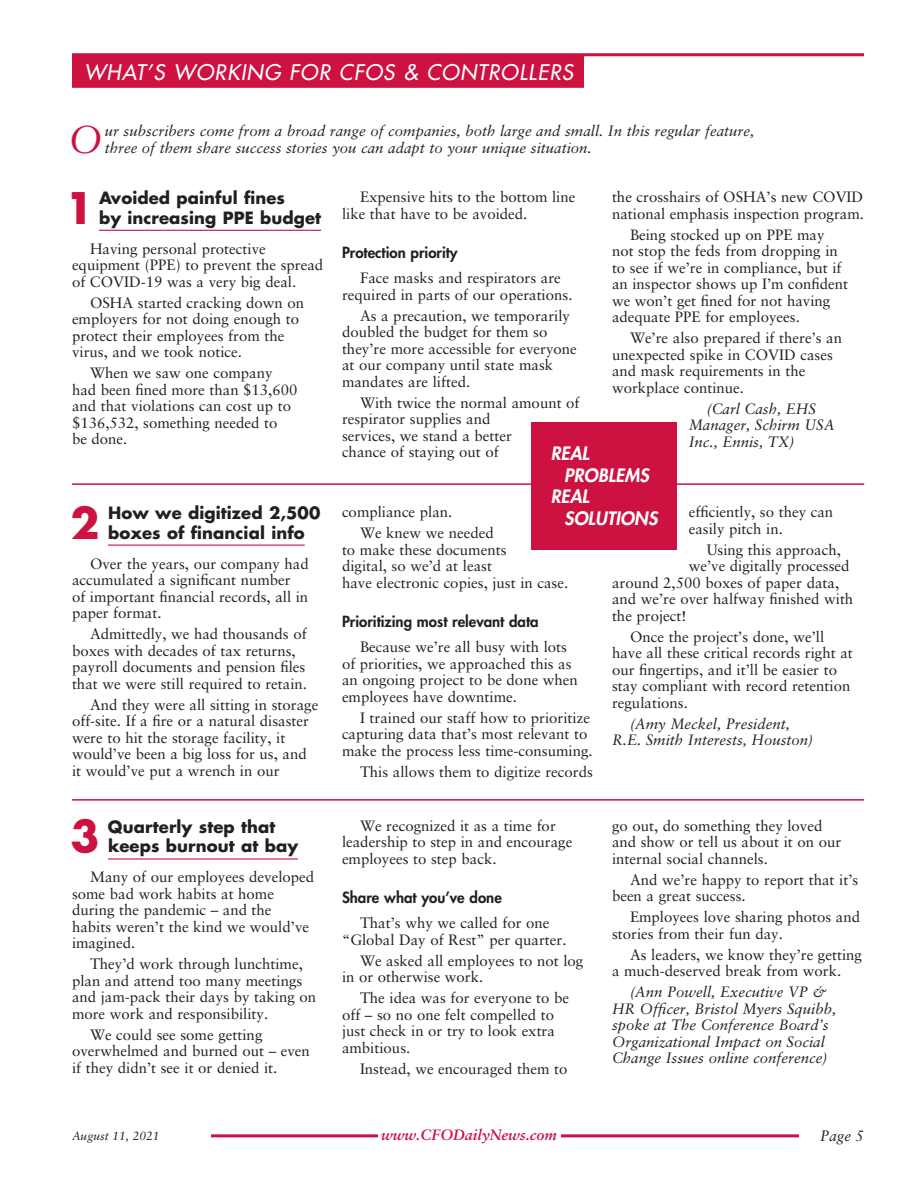
<style>
.page{position:relative;width:918px;height:1188px;background:#fff}
.page>*{position:absolute;margin:0;border:0;box-sizing:border-box;transform-origin:0 0}
.p__5_sub_head{font:700 42.3px "Futura";color:#cd1141}
.t1{font:italic 38.7px "Sabon";color:#cd1141}
.Department_Head{font:italic 21px "Futura";letter-spacing:.05em;color:#fff}
.t2{font:italic 800 18px/21.6px "Futura";letter-spacing:.005em;color:#fff}
.p__5_sub_head-2{font:700 16.5px/19.5px "Futura";letter-spacing:.005em;color:#231f20}
._1___Copy{font:15px/16.5px "Sabon";color:#231f20}
._4__credit{font:italic 15px/16.5px "Sabon";color:#231f20}
._2__Copy_Sub-Head{font:800 15px "Futura";color:#231f20}
.t3{font:italic 700 15px "Sabon";color:#cd1141}
.t4{font:italic 12px "Sabon";color:#231f20}
</style>
<div class="page">
<div style="left:72px;top:55px;width:512px;height:33px;background:#cd1141"></div>
<hr style="left:72px;top:53px;width:792px;height:3px;background:#cd1141">
<hr style="left:108px;top:858px;width:190px;height:2px;background:#cd1141">
<hr style="left:108px;top:545px;width:197px;height:1px;background:#cd1141">
<hr style="left:99px;top:230px;width:222px;height:1px;background:#cd1141">
<hr style="left:72px;top:483px;width:792px;height:2px;background:#cd1141">
<div style="left:531px;top:422px;width:146px;height:127px;background:#cd1141"></div>
<hr style="left:72px;top:799px;width:792px;height:2px;background:#cd1141">
<hr style="left:72px;top:1134px;width:792px;height:3px;background:#cd1141">
<div style="left:800px;top:1120px;width:64px;height:30px;background:#fff"></div>
<div style="left:72px;top:1120px;width:138px;height:31px;background:#fff"></div>
<div style="left:378px;top:1123px;width:182px;height:21px;background:#fff"></div>
<p class="Department_Head" style="left:84px;top:59px;width:491px">WHAT’S WORKING FOR CFOS &amp; CONTROLLERS</p>
<p class="t1" style="left:69px;top:117px;width:36px">O</p>
<p class="_4__credit" style="left:105px;top:123px;width:651px">ur subscribers come from a broad range of companies, both large and small. In this regular feature, three of them share success stories you can adapt to your unique situation.</p>
<p class="p__5_sub_head" style="left:65px;top:178px;width:31px">1</p>
<p class="p__5_sub_head-2" style="left:99px;top:188px;width:224px">Avoided painful fines<br>by increasing PPE budget</p>
<p class="_1___Copy" style="left:72px;top:240px;width:253px;text-indent:18px">Having personal protective equipment (PPE) to prevent the spread of COVID-19 was a very big deal.</p>
<p class="_1___Copy" style="left:72px;top:294px;width:234px;text-indent:18px">OSHA started cracking down on employers for not doing enough to protect their employees from the virus, and we took notice.</p>
<p class="_1___Copy" style="left:72px;top:365px;width:227px;text-indent:18px">When we saw one company had been fined more than $13,600 and that violations can cost up to $136,532, something needed to<br>be done.</p>
<p class="p__5_sub_head" style="left:71px;top:493px;width:31px">2</p>
<p class="p__5_sub_head-2" style="left:108px;top:503px;width:214px">How we digitized 2,500 boxes of financial info</p>
<p class="_1___Copy" style="left:72px;top:555px;width:238px;text-indent:18px">Over the years, our company had accumulated a significant number<br>of important financial records, all in paper format.</p>
<p class="_1___Copy" style="left:72px;top:625px;width:237px;text-indent:18px">Admittedly, we had thousands of boxes with decades of tax returns, payroll documents and pension files that we were still required to retain.</p>
<p class="_1___Copy" style="left:72px;top:696px;width:248px;text-indent:18px">And they were all sitting in storage off-site. If a fire or a natural disaster were to hit the storage facility, it would’ve been a big loss for us, and it would’ve put a wrench in our</p>
<p class="p__5_sub_head" style="left:71px;top:807px;width:31px">3</p>
<p class="p__5_sub_head-2" style="left:108px;top:817px;width:192px">Quarterly step that keeps burnout at bay</p>
<p class="_1___Copy" style="left:72px;top:869px;width:244px;text-indent:18px">Many of our employees developed some bad work habits at home during the pandemic – and the habits weren’t the kind we would’ve imagined.</p>
<p class="_1___Copy" style="left:72px;top:956px;width:246px;text-indent:18px">They’d work through lunchtime, plan and attend too many meetings and jam-pack their days by taking on more work and responsibility.</p>
<p class="_1___Copy" style="left:72px;top:1026px;width:239px;text-indent:18px">We could see some getting overwhelmed and burned out – even if they didn’t see it or denied it.</p>
<p class="_1___Copy" style="left:342px;top:189px;width:235px;text-indent:18px">Expensive hits to the bottom line like that have to be avoided.</p>
<p class="_2__Copy_Sub-Head" style="left:342px;top:243px;width:117px">Protection priority</p>
<p class="_1___Copy" style="left:342px;top:270px;width:232px;text-align:center">Face masks and respirators are required in parts of our operations.</p>
<p class="_1___Copy" style="left:342px;top:307px;width:236px;text-indent:18px">As a precaution, we temporarily doubled the budget for them so they’re more accessible for everyone at our company until state mask mandates are lifted.</p>
<p class="_1___Copy" style="left:342px;top:394px;width:239px;text-indent:18px">With twice the normal amount of respirator supplies and<br>services, we stand a better<br>chance of staying out of</p>
<p class="_1___Copy" style="left:612px;top:189px;width:253px">the crosshairs of OSHA’s new COVID national emphasis inspection program.</p>
<p class="_1___Copy" style="left:612px;top:226px;width:238px;text-indent:18px">Being stocked up on PPE may not stop the feds from dropping in to see if we’re in compliance, but if an inspector shows up I’m confident we won’t get fined for not having adequate PPE for employees.</p>
<p class="_1___Copy" style="left:612px;top:330px;width:232px;text-indent:18px">We’re also prepared if there’s an unexpected spike in COVID cases and mask requirements in the workplace continue.</p>
<p class="_4__credit" style="left:689px;top:400px;width:147px;text-indent:18px">(Carl Cash, EHS<br>Manager, Schirm USA<br>Inc., Ennis, TX)</p>
<p class="t2" style="left:564px;top:443px;width:86px;text-indent:-14px">REAL<br>PROBLEMS</p>
<p class="t2" style="left:564px;top:486px;width:95px;text-indent:-14px">REAL<br>SOLUTIONS</p>
<p class="_1___Copy" style="left:342px;top:503px;width:112px">compliance plan.</p>
<p class="_1___Copy" style="left:342px;top:524px;width:228px;text-indent:18px">We knew we needed<br>to make these documents<br>digital, so we’d at least<br>have electronic copies, just in case.</p>
<p class="_2__Copy_Sub-Head" style="left:342px;top:612px;width:198px">Prioritizing most relevant data</p>
<p class="_1___Copy" style="left:342px;top:638px;width:237px;text-indent:18px">Because we’re all busy with lots of priorities, we approached this as an ongoing project to be done when employees have downtime.</p>
<p class="_1___Copy" style="left:342px;top:709px;width:252px;text-indent:18px">I trained our staff how to prioritize capturing data that’s most relevant to make the process less time-consuming.</p>
<p class="_1___Copy" style="left:360px;top:763px;width:234px">This allows them to digitize records</p>
<p class="_1___Copy" style="left:689px;top:503px;width:146px">efficiently, so they can easily pitch in.</p>
<p class="_1___Copy" style="left:707px;top:541px;width:136px">Using this approach,</p>
<p class="_1___Copy" style="left:689px;top:557px;width:162px">we’ve digitally processed</p>
<p class="_1___Copy" style="left:612px;top:574px;width:229px">around 2,500 boxes of paper data,</p>
<p class="_1___Copy" style="left:612px;top:590px;width:243px">and we’re over halfway finished with</p>
<p class="_1___Copy" style="left:612px;top:607px;width:76px">the project!</p>
<p class="_1___Copy" style="left:612px;top:628px;width:242px;text-indent:18px">Once the project’s done, we’ll have all these critical records right at our fingertips, and it’ll be easier to stay compliant with record retention regulations.</p>
<p class="_4__credit" style="left:612px;top:715px;width:203px;text-align:center">(Amy Meckel, President,<br>R.E. Smith Interests, Houston)</p>
<p class="_1___Copy" style="left:342px;top:817px;width:232px;text-indent:18px">We recognized it as a time for leadership to step in and encourage employees to step back.</p>
<p class="_2__Copy_Sub-Head" style="left:342px;top:888px;width:161px">Share what you’ve done</p>
<p class="_1___Copy" style="left:342px;top:915px;width:226px;text-align:center">That’s why we called for one “Global Day of Rest” per quarter.</p>
<p class="_1___Copy" style="left:342px;top:952px;width:243px;text-indent:18px">We asked all employees to not log in or otherwise work.</p>
<p class="_1___Copy" style="left:342px;top:990px;width:229px;text-indent:18px">The idea was for everyone to be off – so no one felt compelled to just check in or try to look extra ambitious.</p>
<p class="_1___Copy" style="left:360px;top:1060px;width:209px">Instead, we encouraged them to</p>
<p class="_1___Copy" style="left:612px;top:817px;width:231px">go out, do something they loved and show or tell us about it on our internal social channels.</p>
<p class="_1___Copy" style="left:612px;top:871px;width:248px;text-indent:18px">And we’re happy to report that it’s been a great success.</p>
<p class="_1___Copy" style="left:612px;top:909px;width:250px;text-indent:18px">Employees love sharing photos and stories from their fun day.</p>
<p class="_1___Copy" style="left:612px;top:946px;width:252px;text-indent:18px">As leaders, we know they’re getting a much-deserved break from work.</p>
<p class="_4__credit" style="left:612px;top:984px;width:226px;text-indent:18px">(Ann Powell, Executive VP &amp;<br>HR Officer, Bristol Myers Squibb, spoke at The Conference Board’s<br>Organizational Impact on Social<br>Change Issues online conference)</p>
<p class="t4" style="left:72px;top:1129px;width:89px">August 11, 2021</p>
<p class="t3" style="left:381px;top:1125px;width:177px">www.CFODailyNews.com</p>
<p class="_4__credit" style="left:820px;top:1128px;width:45px">Page 5</p>
</div>
